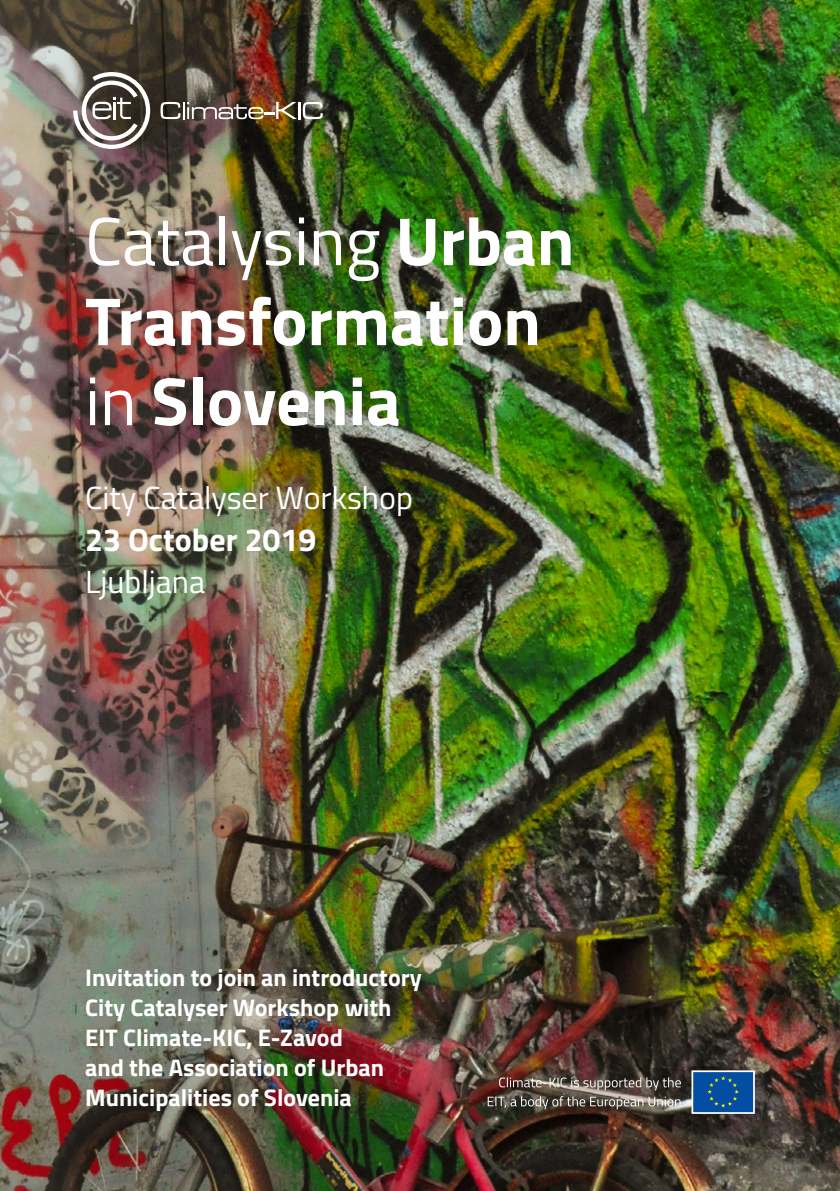
<style>
.page{position:relative;width:840px;height:1191px;background:#fff}
.page>*{position:absolute;margin:0;border:0;box-sizing:border-box;transform-origin:0 0}
.t1{font:700 68px/80px "Titillium Web";color:#fff}
.t2{font:32px "Titillium Web";color:#fff}
.t3{font:700 32px "Titillium Web";color:#fff}
.t4{font:700 24px/30px "Titillium Web";color:#fff}
.s1{font-weight:400}
</style>
<div class="page">
<img style="left:0;top:0;width:839px;height:1191px">
<svg style="left:73px;top:72px;width:77px;height:77px"></svg>
<img style="left:160px;top:102px;width:162px;height:17px">
<div style="left:692px;top:1071px;width:61px;height:42px;background:#034ea2"></div>
<div style="left:691px;top:1070px;width:63px;height:43px;border:2px solid #fff"></div>
<svg style="left:707px;top:1076px;width:31px;height:31px"></svg>
<svg style="left:487px;top:1096px;width:193px;height:13px;background:#756f66"></svg>
<svg style="left:499px;top:1077px;width:181px;height:13px;background:#71645d"></svg>
<h1 class="t1" style="left:85px;top:198px;width:490px"><span class="s1">Catalysing</span> Urban<br>Transformation <span class="s1">in</span> Slovenia</h1>
<h2 class="t2" style="left:85px;top:474px;width:329px">City Catalyser Workshop</h2>
<h2 class="t3" style="left:85px;top:515px;width:233px">23 October 2019</h2>
<h2 class="t2" style="left:85px;top:558px;width:121px">Ljubljana</h2>
<p class="t4" style="left:85px;top:961px;width:338px">Invitation to join an introductory<br>City Catalyser Workshop with<br>EIT Climate-KIC, E-Zavod<br>and the Association of Urban<br>Municipalities of Slovenia</p>
</div>
